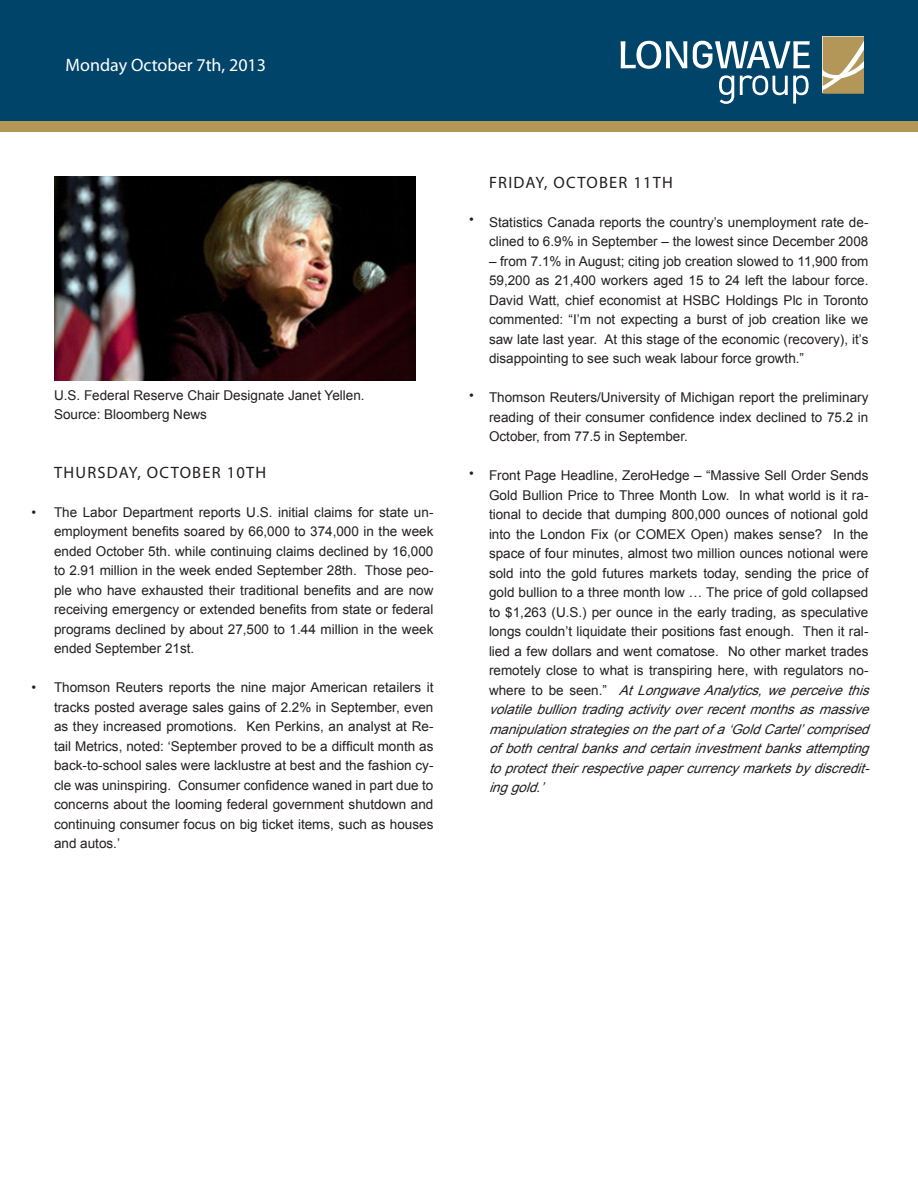
<style>
.page{position:relative;width:918px;height:1188px;background:#fff}
.page>*{position:absolute;margin:0;border:0;box-sizing:border-box;transform-origin:0 0}
.t1{font:18px "Myriad Pro";color:#fff}
.t2{font:16.5px "Myriad Pro";letter-spacing:.075em;color:#231f20}
.t3{font:13.5px/19.5px "Arial";color:#231f20;text-align:justify}
.s1{font-style:italic}
</style>
<div class="page">
<div style="left:0;top:0;width:918px;height:123px;background:#00446a"></div>
<img style="left:54px;top:177px;width:362px;height:203px">
<div style="left:0;top:122px;width:918px;height:10px;background:#b39759"></div>
<svg style="left:621px;top:41px;width:66px;height:28px"></svg>
<svg style="left:693px;top:41px;width:117px;height:27px"></svg>
<svg style="left:719px;top:75px;width:15px;height:29px"></svg>
<svg style="left:740px;top:75px;width:69px;height:29px"></svg>
<svg style="left:823px;top:37px;width:41px;height:57px"></svg>
<p class="t1" style="left:66px;top:54px;width:202px">Monday October 7th, 2013</p>
<p class="t3" style="left:32px;top:502px;width:6px">•</p>
<p class="t3" style="left:32px;top:678px;width:6px">•</p>
<p class="t3" style="left:54px;top:385px;width:312px">U.S. Federal Reserve Chair Designate Janet Yellen.</p>
<p class="t3" style="left:54px;top:405px;width:155px">Source: Bloomberg News</p>
<p class="t2" style="left:54px;top:462px;width:214px">THURSDAY, OCTOBER 10TH</p>
<p class="t3" style="left:54px;top:503px;width:381px">The Labor Department reports U.S. initial claims for state un&shy;employment benefits soared by 66,000 to 374,000 in the week ended October 5th. while continuing claims declined by 16,000 to 2.91 million in the week ended September 28th. Those peo&shy;ple who have exhausted their traditional benefits and are now receiving emergency or extended benefits from state or federal programs declined by about 27,500 to 1.44 million in the week ended September 21st.</p>
<p class="t3" style="left:54px;top:678px;width:381px">Thomson Reuters reports the nine major American retailers it tracks posted average sales gains of 2.2% in September, even as they increased promotions. Ken Perkins, an analyst at Re&shy;tail Metrics, noted: ‘September proved to be a difficult month as back-to-school sales were lacklustre at best and the fashion cy&shy;cle was uninspiring. Consumer confidence waned in part due to concerns about the looming federal government shutdown and continuing consumer focus on big ticket items, such as houses and autos.’</p>
<p class="t3" style="left:469px;top:210px;width:6px">•</p>
<p class="t3" style="left:469px;top:385px;width:6px">•</p>
<p class="t3" style="left:469px;top:463px;width:6px">•</p>
<p class="t2" style="left:489px;top:172px;width:186px">FRIDAY, OCTOBER 11TH</p>
<p class="t3" style="left:489px;top:213px;width:381px">Statistics Canada reports the country’s unemployment rate de&shy;clined to 6.9% in September – the lowest since December 2008</p>
<p class="t3" style="left:489px;top:252px;width:381px">– from 7.1% in August; citing job creation slowed to 11,900 from 59,200 as 21,400 workers aged 15 to 24 left the labour force.<br>David Watt, chief economist at HSBC Holdings Plc in Toronto commented: “I’m not expecting a burst of job creation like we saw late last year. At this stage of the economic (recovery), it’s disappointing to see such weak labour force growth.”</p>
<p class="t3" style="left:489px;top:388px;width:381px">Thomson Reuters/University of Michigan report the preliminary reading of their consumer confidence index declined to 75.2 in October, from 77.5 in September.</p>
<p class="t3" style="left:489px;top:466px;width:387px;text-align:left">Front Page Headline, ZeroHedge – “Massive Sell Order Sends Gold Bullion Price to Three Month Low. In what world is it ra&shy;tional to decide that dumping 800,000 ounces of notional gold into the London Fix (or COMEX Open) makes sense? In the space of four minutes, almost two million ounces notional were sold into the gold futures markets today, sending the price of gold bullion to a three month low … The price of gold collapsed to $1,263 (U.S.) per ounce in the early trading, as speculative longs couldn’t liquidate their positions fast enough. Then it ral&shy;lied a few dollars and went comatose. No other market trades remotely close to what is transpiring here, with regulators no&shy;w h e r e t o b e s e e n . ” <span class="s1">AtLongwaveAnalytics,weperceivethis volatilebulliontradingactivityoverrecentmonthsasmassive manipulationstrategiesonthepartofa‘GoldCartel’comprised ofbothcentralbanksandcertaininvestmentbanksattempting toprotecttheirrespectivepapercurrencymarketsbydiscredit&shy;inggold.’</span></p>
</div>
